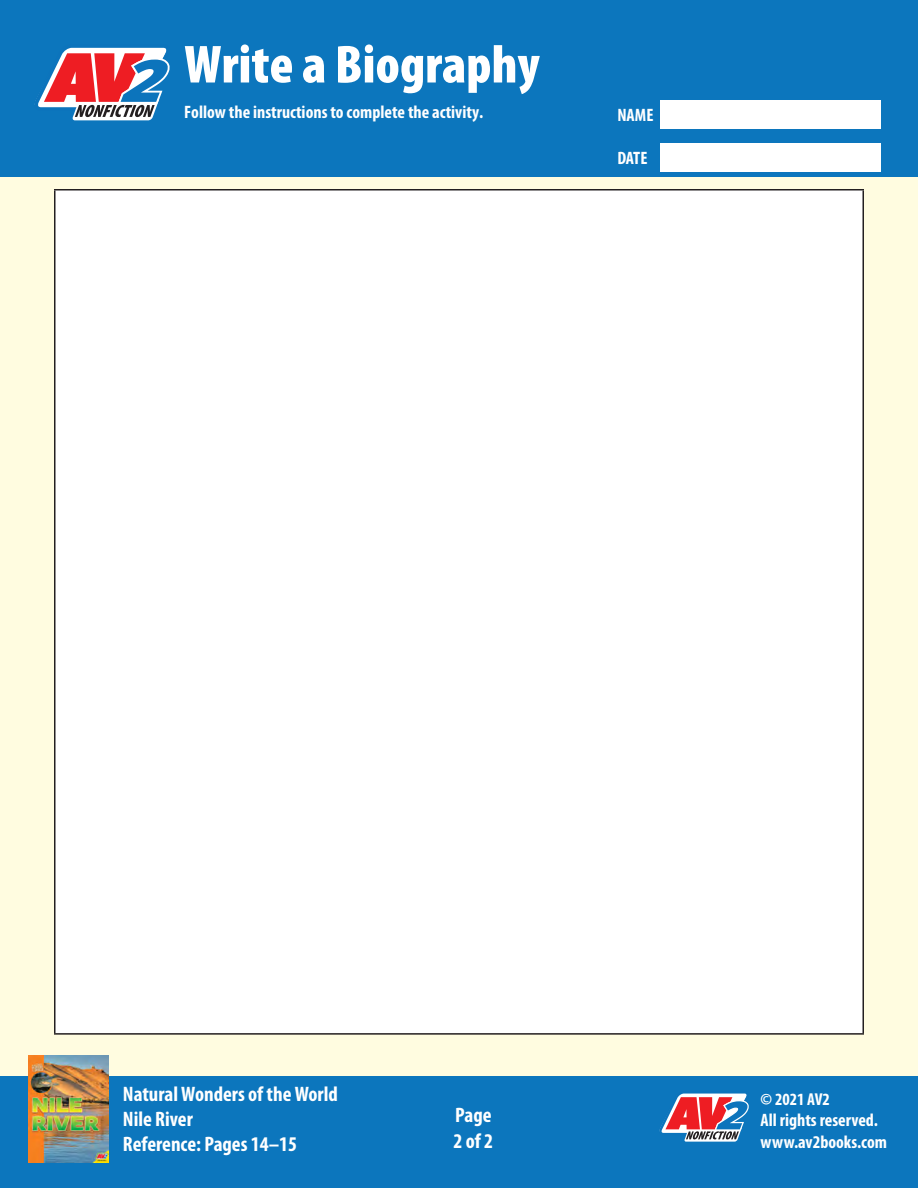
<style>
.page{position:relative;width:918px;height:1188px;background:#fff}
.page>*{position:absolute;margin:0;border:0;box-sizing:border-box;transform-origin:0 0}
.head{font:900 condensed 54px "Myriad Pro";color:#fff}
.t1{font:700 condensed 21px/25.2px "Myriad Pro";color:#fff}
.description{font:700 condensed 18px/21.6px "Myriad Pro";color:#fff}
.t2{font:700 condensed 17.25px "Myriad Pro";color:#fff}
</style>
<div class="page">
<div style="left:0;top:156px;width:918px;height:935px;background:#fffce0"></div>
<div style="left:0;top:0;width:918px;height:177px;background:#0c76bd"></div>
<div style="left:660px;top:100px;width:220px;height:29px;background:#fff"></div>
<div style="left:660px;top:143px;width:220px;height:29px;background:#fff"></div>
<div style="left:0;top:1076px;width:918px;height:112px;background:#0c76bd"></div>
<img style="left:29px;top:1056px;width:80px;height:106px">
<svg style="left:34px;top:47px;width:136px;height:73px"></svg>
<svg style="left:659px;top:1093px;width:90px;height:49px"></svg>
<div style="left:55px;top:190px;width:808px;height:844px;background:#fff"></div>
<hr style="left:54px;top:189px;width:810px;height:1px;background:#231f20">
<hr style="left:54px;top:190px;width:2px;height:843px;background:#231f20">
<hr style="left:862px;top:190px;width:2px;height:843px;background:#231f20">
<hr style="left:54px;top:1033px;width:810px;height:2px;background:#231f20">
<p class="head" style="left:184px;top:30px;width:357px">Write a Biography</p>
<p class="description" style="left:184px;top:100px;width:300px">Follow the instructions to complete the activity.</p>
<p class="description" style="left:617px;top:104px;width:38px">NAME</p>
<p class="description" style="left:617px;top:147px;width:32px">DATE</p>
<p class="t1" style="left:123px;top:1081px;width:216px">Natural Wonders of the World<br>Nile River</p>
<p class="t2" style="left:761px;top:1088px;width:71px">© 2021 AV2</p>
<p class="t1" style="left:455px;top:1102px;width:38px">Page</p>
<p class="description" style="left:761px;top:1109px;width:128px">All rights reserved. www.av2books.com</p>
<p class="t1" style="left:123px;top:1131px;width:176px">Reference: Pages 14–15</p>
<p class="t1" style="left:454px;top:1127px;width:41px">2 of 2</p>
</div>
